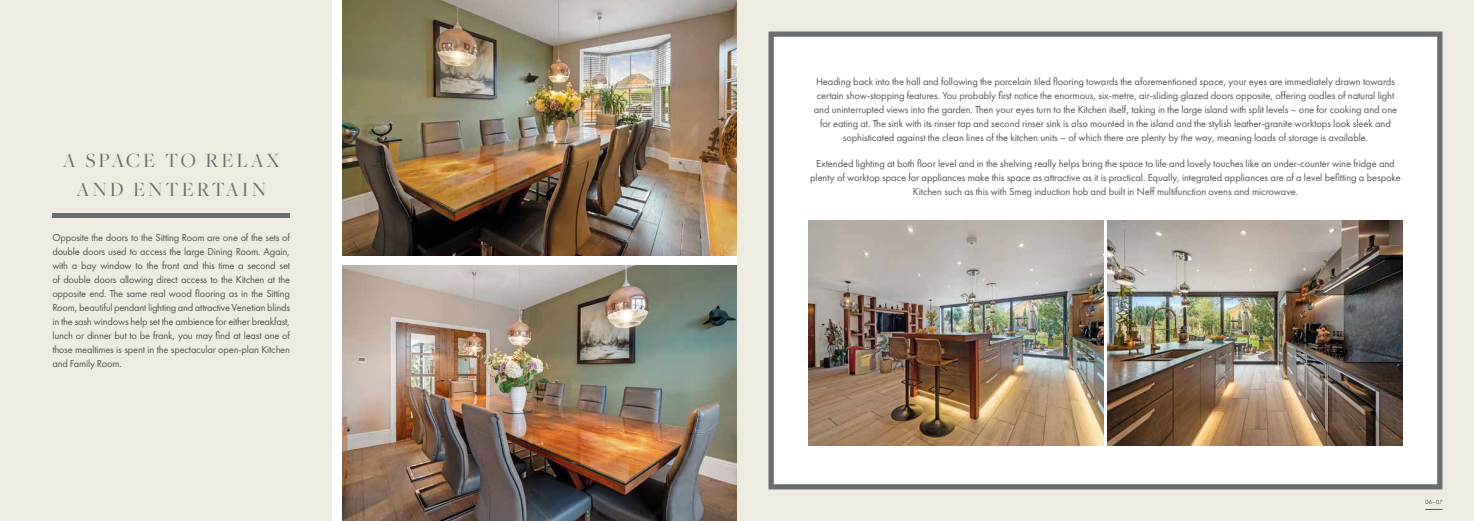
<style>
.page{position:relative;width:1474px;height:521px;background:#fff}
.page>*{position:absolute;margin:0;border:0;box-sizing:border-box;transform-origin:0 0}
.t1{font:21px/28.9px "Freight Big Pro";letter-spacing:.14em;color:#696d6f;text-align:center}
.t2{font:10.5px/14px "Futura PT";letter-spacing:-.01em;color:#575756;text-align:center}
.t3{font:6.12px "Futura PT";color:#575756}
</style>
<div class="page">
<div style="left:737px;top:0;width:736px;height:521px;background:#eeebe0"></div>
<div style="left:768px;top:32px;width:674px;height:457px;background:#fff;border:5px solid #696d6f"></div>
<img style="left:809px;top:220px;width:294px;height:225px">
<img style="left:1107px;top:220px;width:294px;height:225px">
<svg style="left:1425px;top:509px;width:17px;height:1px"></svg>
<div style="left:0;top:0;width:332px;height:521px;background:#eeebe0"></div>
<img style="left:342px;top:0;width:395px;height:255px">
<img style="left:342px;top:265px;width:395px;height:256px">
<div style="left:52px;top:213px;width:238px;height:5px;background:#696d6f"></div>
<h1 class="t1" style="left:63px;top:145px;width:218px">A SPACE TO RELAX<br>AND ENTERTAIN</h1>
<p class="t2" style="left:52px;top:230px;width:239px;text-align:justify">Opposite the doors to the Sitting Room are one of the sets of double doors used to access the large Dining Room. Again, with a bay window to the front and this time a second set of double doors allowing direct access to the Kitchen at the opposite end. The same real wood flooring as in the Sitting Room, beautiful pendant lighting and attractive Venetian blinds in the sash windows help set the ambience for either breakfast, lunch or dinner but to be frank, you may find at least one of those mealtimes is spent in the spectacular open-plan Kitchen and Family Room.</p>
<p class="t2" style="left:813px;top:74px;width:585px">Heading back into the hall and following the porcelain tiled flooring towards the aforementioned space, your eyes are immediately drawn towards certain show-stopping features. You probably first notice the enormous, six-metre, air-sliding glazed doors opposite, offering oodles of natural light and uninterrupted views into the garden. Then your eyes turn to the Kitchen itself, taking in the large island with split levels – one for cooking and one for eating at. The sink with its rinser tap and second rinser sink is also mounted in the island and the stylish leather-granite worktops look sleek and sophisticated against the clean lines of the kitchen units – of which there are plenty by the way, meaning loads of storage is available.</p>
<p class="t2" style="left:810px;top:157px;width:592px">Extended lighting at both floor level and in the shelving really helps bring the space to life and lovely touches like an under-counter wine fridge and plenty of worktop space for appliances make this space as attractive as it is practical. Equally, integrated appliances are of a level befitting a bespoke<br>Kitchen such as this with Smeg induction hob and built in Neff multifunction ovens and microwave.</p>
<p class="t3" style="left:1425px;top:499px;width:19px">06–07</p>
</div>
